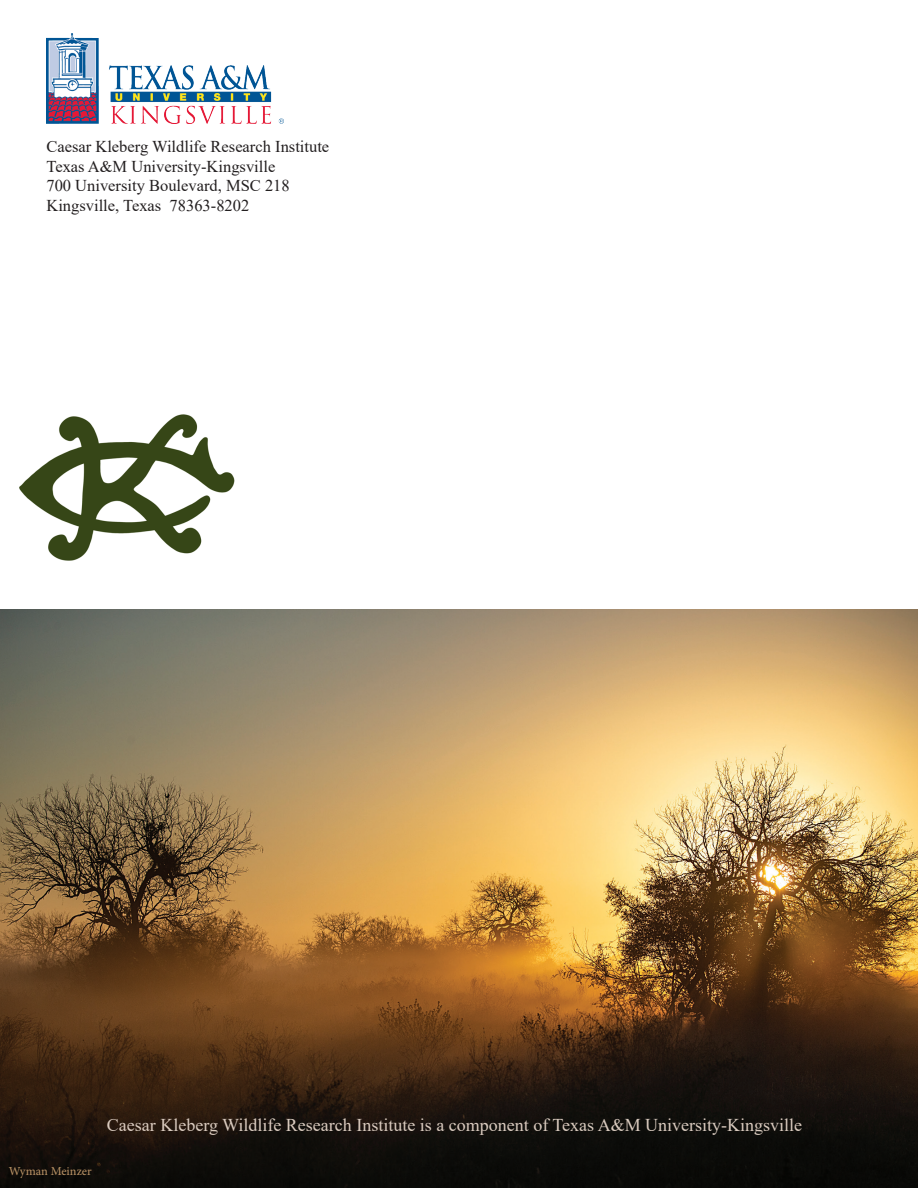
<style>
.page{position:relative;width:918px;height:1188px;background:#fff}
.page>*{position:absolute;margin:0;border:0;box-sizing:border-box;transform-origin:0 0}
.t1{font:18px "Times New Roman";color:#dacbbf}
.t2{font:16.5px "Times New Roman";color:#231f20}
.t3{font:12px "Adobe Hebrew";color:#b89164}
</style>
<div class="page">
<img style="left:0;top:609px;width:918px;height:579px">
<img style="left:47px;top:34px;width:237px;height:90px">
<img style="left:19px;top:414px;width:215px;height:147px">
<p class="t2" style="left:46px;top:135px;width:284px">Caesar Kleberg Wildlife Research Institute</p>
<p class="t2" style="left:46px;top:154px;width:230px">Texas A&amp;M University-Kingsville</p>
<p class="t2" style="left:46px;top:174px;width:245px">700 University Boulevard, MSC 218</p>
<p class="t2" style="left:46px;top:194px;width:204px">Kingsville, Texas 78363-8202</p>
<p class="t3" style="left:9px;top:1164px;width:84px">Wyman Meinzer</p>
<p class="t1" style="left:107px;top:1113px;width:697px">Caesar Kleberg Wildlife Research Institute is a component of Texas A&amp;M University-Kingsville</p>
</div>
